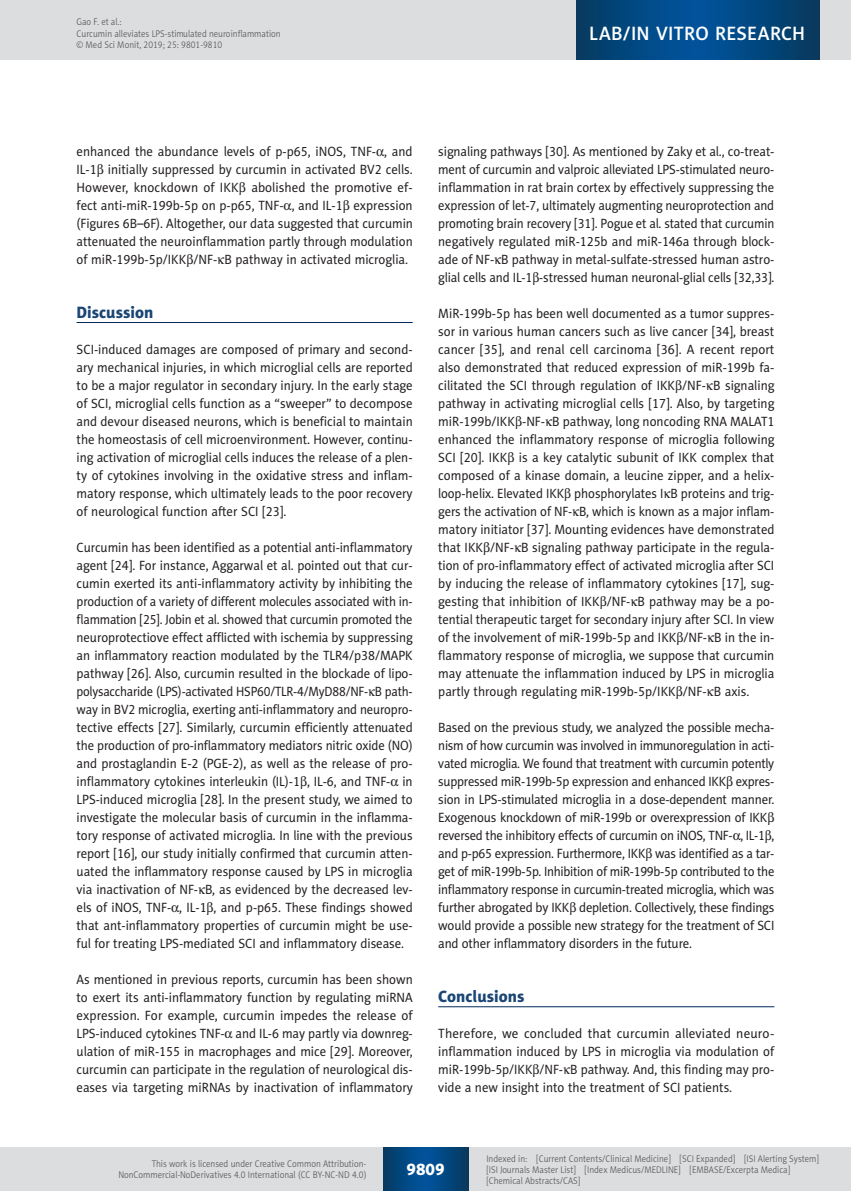
<style>
.page{position:relative;width:851px;height:1191px;background:#fff}
.page>*{position:absolute;margin:0;border:0;box-sizing:border-box;transform-origin:0 0}
.t1{font:19.5px "Naomi Sans EFN Medium";letter-spacing:.01em;color:#fff}
.MSM_Headline_1{font:16.5px "Naomi Sans EFN Heavy";color:#1a4574}
.t2{font:16.5px "Naomi Sans EFN Heavy";color:#fff}
.MSM_Body{font:13.5px/18px "Naomi Sans EFN";letter-spacing:-.005em;color:#231f20;text-align:justify;scale:.95 1}
.MSM_Body-2{font:13.5px/18px "Naomi Sans EFN";letter-spacing:-.005em;color:#231f20;text-align:justify}
.t3{font:9.75px/11.2px "Naomi Sans EFN Light";color:#57585a;scale:.9 1}
.s1{font-family:"Standard Sym L"}
</style>
<div class="page">
<hr style="left:77px;top:322px;width:335px;height:1px;background:#00295c">
<hr style="left:438px;top:1006px;width:336px;height:1px;background:#00295c">
<div style="left:0;top:1148px;width:850px;height:43px;background:#dcdddf"></div>
<svg style="left:383px;top:1147px;width:85px;height:43px;background:#02477e"></svg>
<div style="left:0;top:0;width:850px;height:60px;background:#dcdddf"></div>
<svg style="left:576px;top:0;width:243px;height:60px;background:#02477e"></svg>
<p class="t3" style="left:77px;top:16px;width:228px">Gao F. et al.:<br>Curcumin alleviates LPS-stimulated neuroinflammation © Med Sci Monit, 2019; 25: 9801-9810</p>
<h1 class="t1" style="left:589px;top:22px;width:217px">LAB/IN VITRO RESEARCH</h1>
<p class="MSM_Body" style="left:77px;top:142px;width:355px">enhanced the abundance levels of p-p65, iNOS, TNF-<span class="s1">a</span>, and IL-1<span class="s1">b</span> initially suppressed by curcumin in activated BV2 cells.<br>However, knockdown of IKK<span class="s1">b</span> abolished the promotive ef&shy;fect anti-miR-199b-5p on p-p65, TNF-<span class="s1">a</span>, and IL-1<span class="s1">b</span> expression (Figures 6B–6F). Altogether, our data suggested that curcumin attenuated the neuroinflammation partly through modulation of miR-199b-5p/IKK<span class="s1">b</span>/NF-<span class="s1">k</span>B pathway in activated microglia.</p>
<p class="MSM_Headline_1" style="left:77px;top:302px;width:78px">Discussion</p>
<p class="MSM_Body" style="left:77px;top:340px;width:355px">SCI-induced damages are composed of primary and second&shy;ary mechanical injuries, in which microglial cells are reported to be a major regulator in secondary injury. In the early stage of SCI, microglial cells function as a “sweeper” to decompose and devour diseased neurons, which is beneficial to maintain the homeostasis of cell microenvironment. However, continu&shy;ing activation of microglial cells induces the release of a plen&shy;ty of cytokines involving in the oxidative stress and inflam&shy;matory response, which ultimately leads to the poor recovery of neurological function after SCI [23].</p>
<p class="MSM_Body" style="left:77px;top:538px;width:355px">Curcumin has been identified as a potential anti-inflammatory agent [24]. For instance, Aggarwal et al. pointed out that cur&shy;cumin exerted its anti-inflammatory activity by inhibiting the production of a variety of different molecules associated with in&shy;flammation [25]. Jobin et al. showed that curcumin promoted the neuroprotectiove effect afflicted with ischemia by suppressing an inflammatory reaction modulated by the TLR4/p38/MAPK pathway [26]. Also, curcumin resulted in the blockade of lipo&shy;polysaccharide (LPS)-activated HSP60/TLR-4/MyD88/NF-<span class="s1">k</span>B path&shy;way in BV2 microglia, exerting anti-inflammatory and neuropro&shy;tective effects [27]. Similarly, curcumin efficiently attenuated the production of pro-inflammatory mediators nitric oxide (NO) and prostaglandin E-2 (PGE-2), as well as the release of pro&shy;inflammatory cytokines interleukin (IL)-1<span class="s1">b</span>, IL-6, and TNF-<span class="s1">a</span> in LPS-induced microglia [28]. In the present study, we aimed to investigate the molecular basis of curcumin in the inflamma&shy;tory response of activated microglia. In line with the previous report [16], our study initially confirmed that curcumin atten&shy;uated the inflammatory response caused by LPS in microglia via inactivation of NF-<span class="s1">k</span>B, as evidenced by the decreased lev&shy;els of iNOS, TNF-<span class="s1">a</span>, IL-1<span class="s1">b</span>, and p-p65. These findings showed that ant-inflammatory properties of curcumin might be use&shy;ful for treating LPS-mediated SCI and inflammatory disease.</p>
<p class="MSM_Body" style="left:77px;top:970px;width:355px">As mentioned in previous reports, curcumin has been shown to exert its anti-inflammatory function by regulating miRNA expression. For example, curcumin impedes the release of LPS-induced cytokines TNF-<span class="s1">a</span> and IL-6 may partly via downreg&shy;ulation of miR-155 in macrophages and mice [29]. Moreover, curcumin can participate in the regulation of neurological dis&shy;eases via targeting miRNAs by inactivation of inflammatory</p>
<p class="MSM_Body" style="left:438px;top:142px;width:355px">signaling pathways [30]. As mentioned by Zaky et al., co-treat&shy;ment of curcumin and valproic alleviated LPS-stimulated neuro&shy;inflammation in rat brain cortex by effectively suppressing the expression of let-7, ultimately augmenting neuroprotection and promoting brain recovery [31]. Pogue et al. stated that curcumin negatively regulated miR-125b and miR-146a through block&shy;ade of NF-<span class="s1">k</span>B pathway in metal-sulfate-stressed human astro&shy;glial cells and IL-1<span class="s1">b</span>-stressed human neuronal-glial cells [32,33].</p>
<p class="MSM_Body" style="left:438px;top:304px;width:355px">MiR-199b-5p has been well documented as a tumor suppres&shy;sor in various human cancers such as live cancer [34], breast cancer [35], and renal cell carcinoma [36]. A recent report also demonstrated that reduced expression of miR-199b fa&shy;cilitated the SCI through regulation of IKK<span class="s1">b</span>/NF-<span class="s1">k</span>B signaling pathway in activating microglial cells [17]. Also, by targeting miR-199b/IKK<span class="s1">b</span>-NF-<span class="s1">k</span>B pathway, long noncoding RNA MALAT1 enhanced the inflammatory response of microglia following SCI [20]. IKK<span class="s1">b</span> is a key catalytic subunit of IKK complex that composed of a kinase domain, a leucine zipper, and a helix&shy;loop-helix. Elevated IKK<span class="s1">b</span> phosphorylates I<span class="s1">k</span>B proteins and trig&shy;gers the activation of NF-<span class="s1">k</span>B, which is known as a major inflam&shy;matory initiator [37]. Mounting evidences have demonstrated that IKK<span class="s1">b</span>/NF-<span class="s1">k</span>B signaling pathway participate in the regula&shy;tion of pro-inflammatory effect of activated microglia after SCI by inducing the release of inflammatory cytokines [17], sug&shy;gesting that inhibition of IKK<span class="s1">b</span>/NF-<span class="s1">k</span>B pathway may be a po&shy;tential therapeutic target for secondary injury after SCI. In view of the involvement of miR-199b-5p and IKK<span class="s1">b</span>/NF-<span class="s1">k</span>B in the in&shy;flammatory response of microglia, we suppose that curcumin may attenuate the inflammation induced by LPS in microglia partly through regulating miR-199b-5p/IKK<span class="s1">b</span>/NF-<span class="s1">k</span>B axis.</p>
<p class="MSM_Body" style="left:438px;top:718px;width:355px">Based on the previous study, we analyzed the possible mecha&shy;nism of how curcumin was involved in immunoregulation in acti&shy;vated microglia. We found that treatment with curcumin potently suppressed miR-199b-5p expression and enhanced IKK<span class="s1">b</span> expres&shy;sion in LPS-stimulated microglia in a dose-dependent manner.<br>Exogenous knockdown of miR-199b or overexpression of IKK<span class="s1">b </span>reversed the inhibitory effects of curcumin on iNOS, TNF-<span class="s1">a</span>, IL-1<span class="s1">b</span>, and p-p65 expression. Furthermore, IKK<span class="s1">b</span> was identified as a tar&shy;get of miR-199b-5p. Inhibition of miR-199b-5p contributed to the inflammatory response in curcumin-treated microglia, which was further abrogated by IKK<span class="s1">b</span> depletion. Collectively, these findings would provide a possible new strategy for the treatment of SCI and other inflammatory disorders in the future.</p>
<p class="MSM_Headline_1" style="left:438px;top:986px;width:88px">Conclusions</p>
<p class="MSM_Body-2" style="left:438px;top:1024px;width:337px">Therefore, we concluded that curcumin alleviated neuro&shy;inflammation induced by LPS in microglia via modulation of miR-199b-5p/IKK<span class="s1">b</span>/NF-<span class="s1">k</span>B pathway. And, this finding may pro&shy;vide a new insight into the treatment of SCI patients.</p>
<p class="t3" style="left:118px;top:1158px;width:277px;text-align:right">This work is licensed under Creative Common Attribution-<br>NonCommercial-NoDerivatives 4.0 International (CC BY-NC-ND 4.0)</p>
<p class="t2" style="left:406px;top:1159px;width:40px">9809</p>
<p class="t3" style="left:486px;top:1152px;width:371px">Indexed in: [Current Contents/Clinical Medicine] [SCI Expanded] [ISI Alerting System] [ISI Journals Master List] [Index Medicus/MEDLINE] [EMBASE/Excerpta Medica] [Chemical Abstracts/CAS]</p>
</div>
